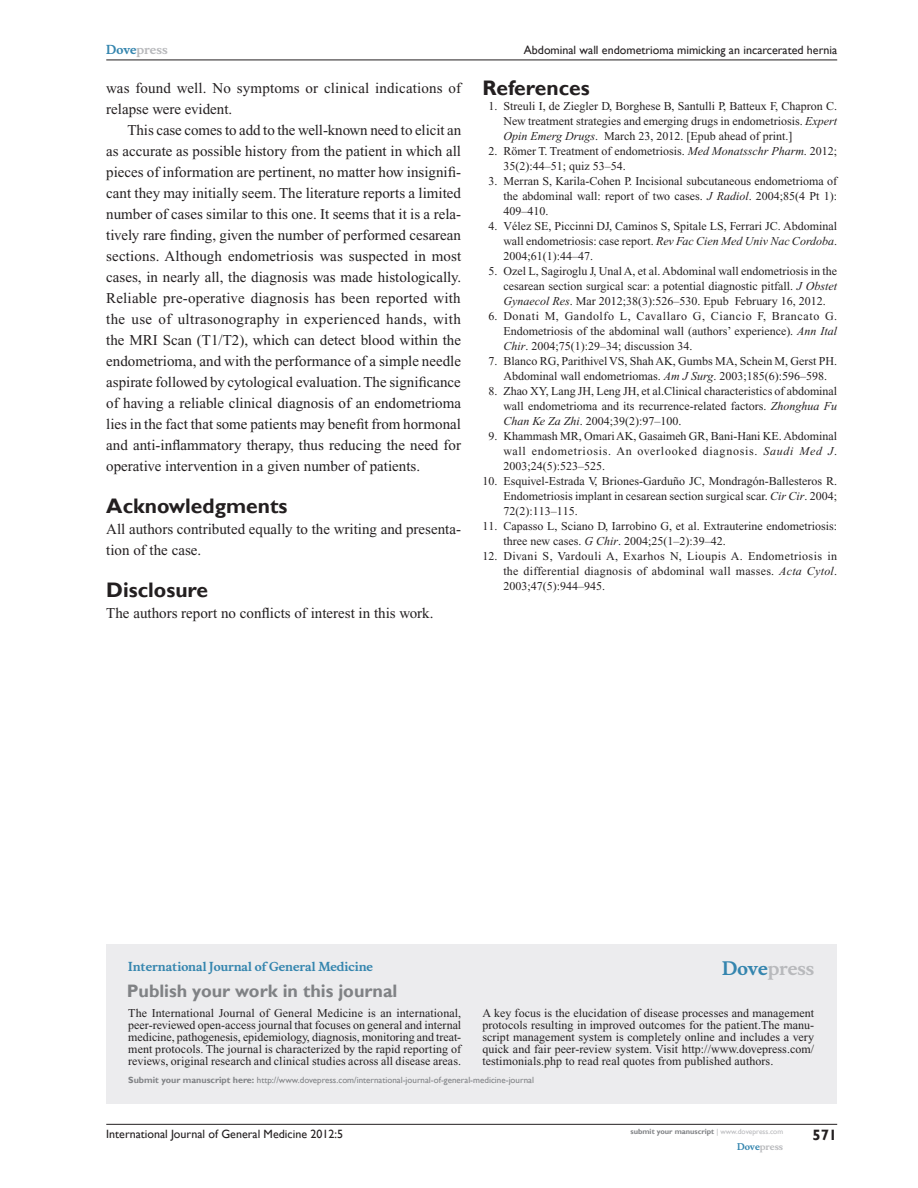
<style>
.page{position:relative;width:918px;height:1188px;background:#fff}
.page>*{position:absolute;margin:0;border:0;box-sizing:border-box;transform-origin:0 0}
.RefH{font:700 21px "Gill Sans";color:#231f20}
.PromBx-H1{font:700 18px "Gill Sans";color:#808285}
.PromBx-Brand{font:700 18px "Musee";color:#b8b9bc}
.Tx{font:15px/21px "Times New Roman";color:#231f20}
.TxF{font:15px/21px "Times New Roman";color:#231f20}
.RunFolio-R{font:700 15px "Gill Sans";color:#231f20}
.RefNL2{font:12px/15px "Times New Roman";color:#231f20;text-align:justify}
.PromBx-Tx{font:12px/12px "Times New Roman";letter-spacing:.005em;color:#231f20;text-align:justify}
.RunH-R{font:12px "Gill Sans";color:#231f20}
.RunF-R{font:12px "Gill Sans";color:#231f20}
.PromBx-JrnlName{font:700 12px "Musee";color:#3485ae}
.RunH-Brand-R{font:700 12px "Musee";color:#b8b9bc}
.PromBx-SubmitMssWebA{font:9px "Gill Sans";color:#808285}
.RunF-Brand-R{font:700 9px "Musee";color:#b8b9bc}
.RunF-SubmityourMS-R{font:700 7.5px "Gill Sans";color:#808285}
.s1{color:#3485ae}
.s2{font-style:italic}
.s3{font-weight:700}
.s4{font-weight:400;color:#b8b9bc}
</style>
<div class="page">
<div style="left:106px;top:944px;width:731px;height:159px;background:#ececee"></div>
<hr style="left:106px;top:1124px;width:731px;height:1px;background:#231f20">
<hr style="left:106px;top:60px;width:731px;height:1px;background:#231f20">
<p class="RunH-Brand-R" style="left:106px;top:43px;width:63px"><span class="s1">Dove</span>press</p>
<p class="Tx" style="left:106px;top:77px;width:356px">was found well. No symptoms or clinical indications of relapse were evident.</p>
<p class="Tx" style="left:106px;top:119px;width:357px;text-align:justify;text-indent:21px">This case comes to add to the well-known need to elicit an as accurate as possible history from the patient in which all pieces of information are pertinent, no matter how insignifi&shy;cant they may initially seem. The literature reports a limited number of cases similar to this one. It seems that it is a rela&shy;tively rare finding, given the number of performed cesarean sections. Although endometriosis was suspected in most cases, in nearly all, the diagnosis was made histologically.<br>Reliable pre-operative diagnosis has been reported with the use of ultrasonography in experienced hands, with the MRI Scan (T1/T2), which can detect blood within the endometrioma, and with the performance of a simple needle aspirate followed by cytological evaluation. The significance of having a reliable clinical diagnosis of an endometrioma lies in the fact that some patients may benefit from hormonal and anti-inflammatory therapy, thus reducing the need for operative intervention in a given number of patients.</p>
<h1 class="RefH" style="left:106px;top:493px;width:183px">Acknowledgments</h1>
<p class="TxF" style="left:106px;top:518px;width:356px">All authors contributed equally to the writing and presenta&shy;tion of the case.</p>
<h1 class="RefH" style="left:106px;top:577px;width:103px">Disclosure</h1>
<p class="TxF" style="left:106px;top:602px;width:329px">The authors report no conflicts of interest in this work.</p>
<p class="RunH-R" style="left:524px;top:43px;width:315px">Abdominal wall endometrioma mimicking an incarcerated hernia</p>
<p class="RefH" style="left:482px;top:76px;width:109px">References</p>
<p class="RefNL2" style="left:503px;top:99px;width:335px;text-indent:-15px">1. Streuli I, de Ziegler D, Borghese B, Santulli P, Batteux F, Chapron C.<br>New treatment strategies and emerging drugs in endometriosis. <span class="s2">Expert Opin Emerg Drugs</span>. March 23, 2012. [Epub ahead of print.]</p>
<p class="RefNL2" style="left:503px;top:144px;width:335px;text-indent:-15px">2. Römer T. Treatment of endometriosis. <span class="s2">Med Monatsschr Pharm</span>. 2012;<br>35(2):44–51; quiz 53–54.</p>
<p class="RefNL2" style="left:503px;top:174px;width:335px;text-indent:-15px">3. Merran S, Karila-Cohen P. Incisional subcutaneous endometrioma of the abdominal wall: report of two cases. <span class="s2">J Radiol</span>. 2004;85(4 Pt 1):<br>409–410.</p>
<p class="RefNL2" style="left:503px;top:219px;width:335px;text-indent:-15px">4. Vélez SE, Piccinni DJ, Caminos S, Spitale LS, Ferrari JC. Abdominal wall endometriosis: case report. <span class="s2">Rev Fac Cien Med Univ Nac Cordoba</span>.<br>2004;61(1):44–47.</p>
<p class="RefNL2" style="left:503px;top:264px;width:335px;text-indent:-15px">5. Ozel L, Sagiroglu J, Unal A, et al. Abdominal wall endometriosis in the cesarean section surgical scar: a potential diagnostic pitfall. <span class="s2">J Obstet Gynaecol Res</span>. Mar 2012;38(3):526–530. Epub February 16, 2012.</p>
<p class="RefNL2" style="left:503px;top:309px;width:335px;text-indent:-15px">6. Donati M, Gandolfo L, Cavallaro G, Ciancio F, Brancato G.<br>Endometriosis of the abdominal wall (authors’ experience). <span class="s2">Ann Ital Chir</span>. 2004;75(1):29–34; discussion 34.</p>
<p class="RefNL2" style="left:488px;top:354px;width:350px;text-align:center">7. Blanco RG, Parithivel VS, Shah AK, Gumbs MA, Schein M, Gerst PH.<br>Abdominal wall endometriomas. <span class="s2">Am J Surg</span>. 2003;185(6):596–598.</p>
<p class="RefNL2" style="left:503px;top:384px;width:335px;text-indent:-15px">8. Zhao XY, Lang JH, Leng JH, et al.Clinical characteristics of abdominal wall endometrioma and its recurrence-related factors. <span class="s2">Zhonghua Fu Chan Ke Za Zhi</span>. 2004;39(2):97–100.</p>
<p class="RefNL2" style="left:503px;top:429px;width:335px;text-indent:-15px">9. Khammash MR, Omari AK, Gasaimeh GR, Bani-Hani KE. Abdominal wall endometriosis. An overlooked diagnosis. <span class="s2">Saudi Med J</span>.<br>2003;24(5):523–525.</p>
<p class="RefNL2" style="left:503px;top:474px;width:335px;text-indent:-21px">10. Esquivel-Estrada V, Briones-Garduño JC, Mondragón-Ballesteros R.<br>Endometriosis implant in cesarean section surgical scar. <span class="s2">Cir Cir</span>. 2004; 72(2):113–115.</p>
<p class="RefNL2" style="left:503px;top:519px;width:335px;text-indent:-21px">11. Capasso L, Sciano D, Iarrobino G, et al. Extrauterine endometriosis: three new cases. <span class="s2">G Chir</span>. 2004;25(1–2):39–42.</p>
<p class="RefNL2" style="left:503px;top:549px;width:335px;text-indent:-21px">12. Divani S, Vardouli A, Exarhos N, Lioupis A. Endometriosis in the differential diagnosis of abdominal wall masses. <span class="s2">Acta Cytol</span>.<br>2003;47(5):944–945.</p>
<p class="PromBx-JrnlName" style="left:128px;top:959px;width:246px">International Journal of General Medicine</p>
<p class="PromBx-H1" style="left:127px;top:980px;width:272px">Publish your work in this journal</p>
<p class="PromBx-Brand" style="left:722px;top:958px;width:94px"><span class="s1">Dove</span>press</p>
<p class="PromBx-Tx" style="left:128px;top:1007px;width:335px">The International Journal of General Medicine is an international, peer-reviewed open-access journal that focuses on general and internal medicine, pathogenesis, epidemiology, diagnosis, monitoring and treat&shy;ment protocols. The journal is characterized by the rapid reporting of reviews, original research and clinical studies across all disease areas.</p>
<p class="PromBx-Tx" style="left:482px;top:1007px;width:333px">A key focus is the elucidation of disease processes and management protocols resulting in improved outcomes for the patient.The manu&shy;script management system is completely online and includes a very quick and fair peer-review system. Visit http://www.dovepress.com/ testimonials.php to read real quotes from published authors.</p>
<p class="PromBx-SubmitMssWebA" style="left:128px;top:1075px;width:407px"><span class="s3">Submit your manuscript here:</span> http://www.dovepress.com/international-journal-of-general-medicine-journal</p>
<p class="RunF-R" style="left:106px;top:1127px;width:238px">International Journal of General Medicine 2012:5</p>
<p class="RunF-SubmityourMS-R" style="left:631px;top:1127px;width:154px">submit your manuscript <span class="s4">| www.dovepress.com</span></p>
<p class="RunF-Brand-R" style="left:737px;top:1141px;width:48px"><span class="s1">Dove</span>press</p>
<p class="RunFolio-R" style="left:812px;top:1126px;width:26px">571</p>
</div>
